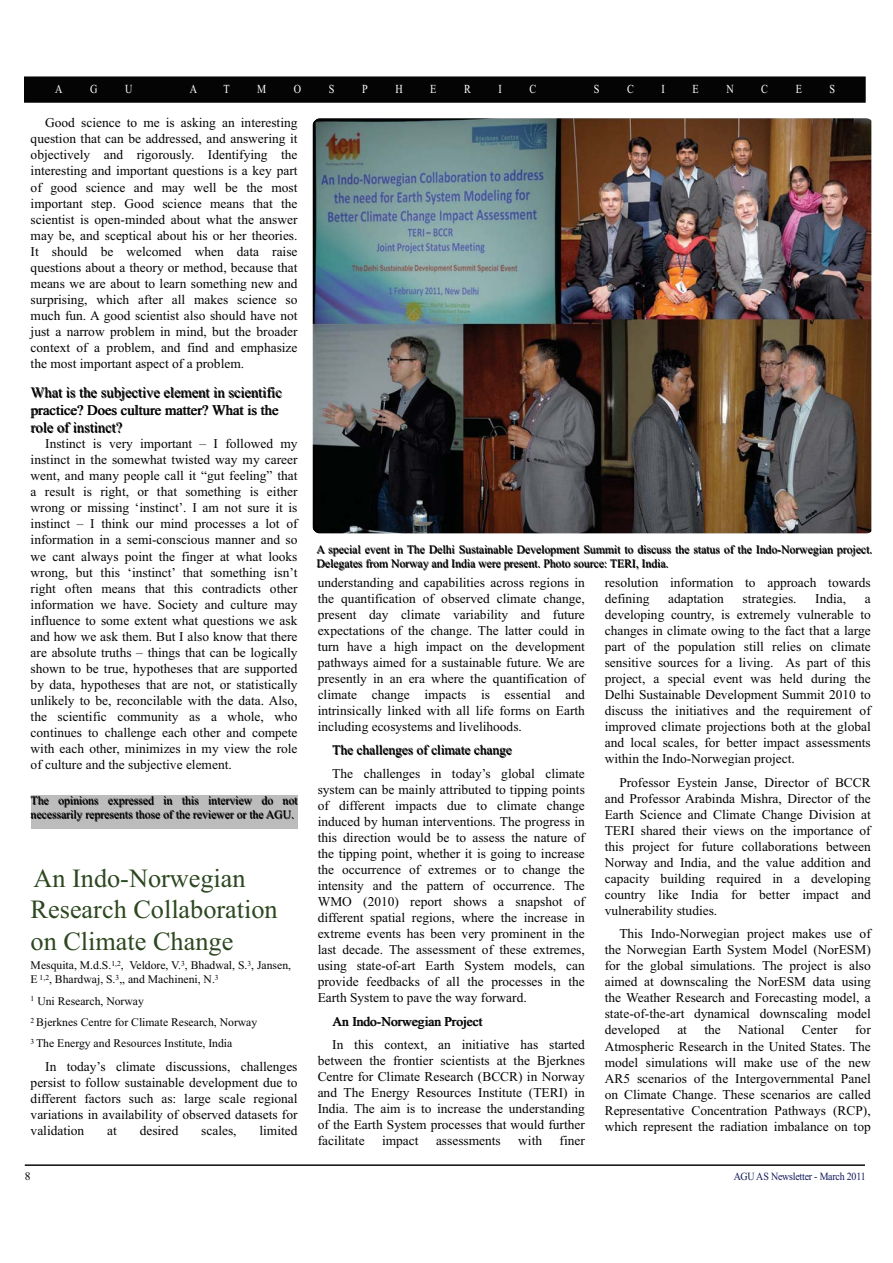
<style>
.page{position:relative;width:893px;height:1263px;background:#fff}
.page>*{position:absolute;margin:0;border:0;box-sizing:border-box;transform-origin:0 0}
.t1{font:26.25px/31.5px "Times New Roman";color:#2d4820}
.t2{font:14.55px/17.5px "Times New Roman";color:#040404}
.t3{font:13.35px/16px "Times New Roman";color:#040404;text-align:justify}
.t4{font:12.3px "Times New Roman";color:#fff;scale:.83 1}
.t5{font:11.7px/14px "Times New Roman";color:#040404}
.t6{font:10.95px "Times New Roman";letter-spacing:-.02em;color:#11195b;scale:.91 1}
</style>
<div class="page">
<div style="left:25px;top:77px;width:840px;height:25px;background:#040404"></div>
<div style="left:24px;top:76px;width:842px;height:27px;border:1px solid #040404"></div>
<hr style="left:25px;top:1164px;width:840px;height:2px;background:#040404">
<div style="left:31px;top:795px;width:267px;height:33px;background:#bcbcbc"></div>
<img style="left:312px;top:118px;width:559px;height:416px">
<p class="t4" style="left:55px;top:84px;width:10px">A</p>
<p class="t4" style="left:90px;top:84px;width:10px">G</p>
<p class="t4" style="left:125px;top:84px;width:10px">U</p>
<p class="t4" style="left:190px;top:84px;width:10px">A</p>
<p class="t4" style="left:223px;top:84px;width:9px">T</p>
<p class="t4" style="left:257px;top:84px;width:12px">M</p>
<p class="t4" style="left:294px;top:84px;width:10px">O</p>
<p class="t4" style="left:329px;top:84px;width:8px">S</p>
<p class="t4" style="left:362px;top:84px;width:8px">P</p>
<p class="t4" style="left:395px;top:84px;width:10px">H</p>
<p class="t4" style="left:430px;top:84px;width:9px">E</p>
<p class="t4" style="left:464px;top:84px;width:10px">R</p>
<p class="t4" style="left:498px;top:84px;width:6px">I</p>
<p class="t4" style="left:529px;top:84px;width:10px">C</p>
<p class="t4" style="left:594px;top:84px;width:8px">S</p>
<p class="t4" style="left:627px;top:84px;width:10px">C</p>
<p class="t4" style="left:661px;top:84px;width:6px">I</p>
<p class="t4" style="left:692px;top:84px;width:9px">E</p>
<p class="t4" style="left:726px;top:84px;width:10px">N</p>
<p class="t4" style="left:761px;top:84px;width:10px">C</p>
<p class="t4" style="left:796px;top:84px;width:9px">E</p>
<p class="t4" style="left:829px;top:84px;width:8px">S</p>
<p class="t3" style="left:31px;top:116px;width:268px;text-indent:15px">Good science to me is asking an interesting question that can be addressed, and answering it objectively and rigorously. Identifying the interesting and important questions is a key part of good science and may well be the most important step. Good science means that the scientist is open-minded about what the answer may be, and sceptical about his or her theories.<br>It should be welcomed when data raise questions about a theory or method, because that means we are about to learn something new and surprising, which after all makes science so much fun. A good scientist also should have not just a narrow problem in mind, but the broader context of a problem, and find and emphasize the most important aspect of a problem.</p>
<p class="t2" style="left:31px;top:385px;width:253px">What is the subjective element in scientific practice? Does culture matter? What is the role of instinct?</p>
<p class="t3" style="left:31px;top:437px;width:268px;text-indent:15px">Instinct is very important – I followed my instinct in the somewhat twisted way my career went, and many people call it “gut feeling” that a result is right, or that something is either wrong or missing ‘instinct’. I am not sure it is instinct – I think our mind processes a lot of information in a semi-conscious manner and so we cant always point the finger at what looks wrong, but this ‘instinct’ that something isn’t right often means that this contradicts other information we have. Society and culture may influence to some extent what questions we ask and how we ask them. But I also know that there are absolute truths – things that can be logically shown to be true, hypotheses that are supported by data, hypotheses that are not, or statistically unlikely to be, reconcilable with the data. Also, the scientific community as a whole, who continues to challenge each other and compete with each other, minimizes in my view the role of culture and the subjective element.</p>
<p class="t5" style="left:31px;top:795px;width:268px">The opinions expressed in this interview do not necessarily represents those of the reviewer or the AGU.</p>
<h1 class="t1" style="left:31px;top:865px;width:249px">An Indo-Norwegian<br>Research Collaboration on Climate Change</h1>
<p class="t5" style="left:31px;top:960px;width:262px">Mesquita, M.d.S.<sup>1,2</sup>, Veldore, V.<sup>3</sup>, Bhadwal, S.<sup>3</sup>, Jansen,<br>E <sup>1,2</sup>, Bhardwaj, S.<sup>3</sup>,, and Machineni, N.<sup>3</sup></p>
<p class="t5" style="left:31px;top:991px;width:228px;line-height:21.3px"><sup>1</sup> Uni Research, Norway<br><sup>2</sup> Bjerknes Centre for Climate Research, Norway<br><sup>3</sup> The Energy and Resources Institute, India</p>
<p class="t3" style="left:31px;top:1059px;width:268px;text-indent:15px">In today’s climate discussions, challenges persist to follow sustainable development due to different factors such as: large scale regional variations in availability of observed datasets for validation</p>
<p class="t3" style="left:107px;top:1124px;width:11px">at</p>
<p class="t3" style="left:140px;top:1124px;width:40px">desired</p>
<p class="t3" style="left:201px;top:1124px;width:37px">scales,</p>
<p class="t3" style="left:259px;top:1124px;width:40px">limited</p>
<p class="t5" style="left:317px;top:544px;width:557px">A special event in The Delhi Sustainable Development Summit to discuss the status of the Indo-Norwegian project.<br>Delegates from Norway and India were present. Photo source: TERI, India.</p>
<p class="t3" style="left:318px;top:576px;width:269px">understanding and capabilities across regions in the quantification of observed climate change, present day climate variability and future expectations of the change. The latter could in turn have a high impact on the development pathways aimed for a sustainable future. We are presently in an era where the quantification of climate change impacts is essential and intrinsically linked with all life forms on Earth including ecosystems and livelihoods.</p>
<p class="t3" style="left:332px;top:740px;width:254px;line-height:23.4px">The challenges of climate change<br>The challenges in today’s global climate</p>
<p class="t3" style="left:318px;top:783px;width:269px">system can be mainly attributed to tipping points of different impacts due to climate change induced by human interventions. The progress in this direction would be to assess the nature of the tipping point, whether it is going to increase the occurrence of extremes or to change the intensity and the pattern of occurrence. The WMO (2010) report shows a snapshot of different spatial regions, where the increase in extreme events has been very prominent in the last decade. The assessment of these extremes, using state-of-art Earth System models, can provide feedbacks of all the processes in the Earth System to pave the way forward.</p>
<p class="t3" style="left:332px;top:1012px;width:254px;line-height:22.6px">An Indo-Norwegian Project<br>In this context, an initiative has started</p>
<p class="t3" style="left:318px;top:1054px;width:269px">between the frontier scientists at the Bjerknes Centre for Climate Research (BCCR) in Norway and The Energy Resources Institute (TERI) in India. The aim is to increase the understanding of the Earth System processes that would further facilitate</p>
<p class="t3" style="left:382px;top:1134px;width:38px">impact</p>
<p class="t3" style="left:436px;top:1134px;width:66px">assessments</p>
<p class="t3" style="left:518px;top:1134px;width:25px">with</p>
<p class="t3" style="left:559px;top:1134px;width:27px">finer</p>
<p class="t3" style="left:605px;top:576px;width:267px">resolution information to approach towards defining</p>
<p class="t3" style="left:668px;top:592px;width:57px">adaptation</p>
<p class="t3" style="left:742px;top:592px;width:56px">strategies.</p>
<p class="t3" style="left:815px;top:592px;width:32px">India,</p>
<p class="t3" style="left:605px;top:592px;width:268px;text-indent:260px">a developing country, is extremely vulnerable to changes in climate owing to the fact that a large part of the population still relies on climate sensitive sources for a living. As part of this project, a special event was held during the Delhi Sustainable Development Summit 2010 to discuss the initiatives and the requirement of improved climate projections both at the global and local scales, for better impact assessments within the Indo-Norwegian project.</p>
<p class="t3" style="left:605px;top:775px;width:268px;text-indent:15px">Professor Eystein Janse, Director of BCCR and Professor Arabinda Mishra, Director of the Earth Science and Climate Change Division at TERI shared their views on the importance of this project for future collaborations between Norway and India, and the value addition and capacity building required in a developing country like India for better impact and vulnerability studies.</p>
<p class="t3" style="left:605px;top:927px;width:268px;text-indent:15px">This Indo-Norwegian project makes use of the Norwegian Earth System Model (NorESM) for the global simulations. The project is also aimed at downscaling the NorESM data using the Weather Research and Forecasting model, a state-of-the-art dynamical downscaling model developed</p>
<p class="t3" style="left:677px;top:1023px;width:11px">at</p>
<p class="t3" style="left:704px;top:1023px;width:18px">the</p>
<p class="t3" style="left:738px;top:1023px;width:48px">National</p>
<p class="t3" style="left:802px;top:1023px;width:37px">Center</p>
<p class="t3" style="left:605px;top:1023px;width:268px;text-indent:250px">for Atmospheric Research in the United States. The model simulations will make use of the new AR5 scenarios of the Intergovernmental Panel on Climate Change. These scenarios are called Representative Concentration Pathways (RCP), which represent the radiation imbalance on top</p>
<p class="t5" style="left:25px;top:1171px;width:7px">8</p>
<p class="t6" style="left:740px;top:1173px;width:115px">AGU AS Newsletter - June</p>
<p class="t6" style="left:860px;top:1173px;width:7px">0</p>
<p class="t6" style="left:734px;top:1173px;width:147px">AGU AS Newsletter - March 2011</p>
</div>
